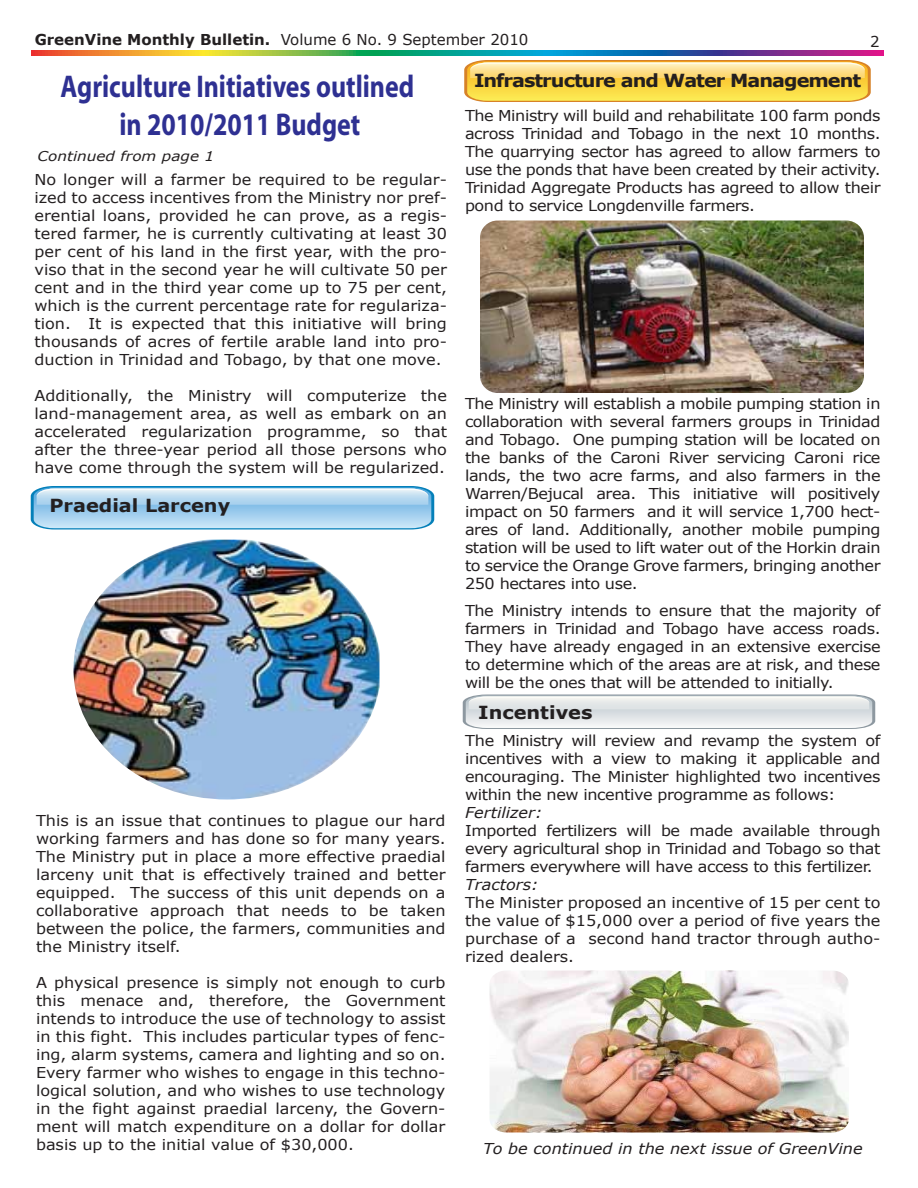
<style>
.page{position:relative;width:918px;height:1188px;background:#fff}
.page>*{position:absolute;margin:0;border:0;box-sizing:border-box;transform-origin:0 0}
.t1{font:700 31.5px/37.8px "Myriad";color:#2e3092;text-align:center;scale:.82 1}
.t2{font:700 18px "Verdana";letter-spacing:-.05em;color:#231f20;scale:1.07 1}
.t3{font:700 18px "Verdana";color:#231f20;scale:1.07 1}
.t4{font:15px/18px "Verdana";letter-spacing:-.025em;color:#231f20;text-align:justify;scale:1.07 1}
.t5{font:700 15px "Verdana";color:#231f20}
.t6{font:italic 15px "Verdana";color:#231f20;scale:1.07 1}
.t7{font:15px "Verdana";letter-spacing:-.025em;color:#231f20}
.t8{font:italic 13.5px "Verdana";color:#231f20;scale:1.13 1}
.s1{font-weight:400}
.s2{font-style:italic}
</style>
<div class="page">
<svg style="left:463px;top:694px;width:412px;height:35px"></svg>
<svg style="left:31px;top:486px;width:403px;height:43px;background:#a7d1ec"></svg>
<svg style="left:31px;top:51px;width:852px;height:4px;background:#6a8376"></svg>
<svg style="left:464px;top:60px;width:407px;height:42px;background:#f9d661"></svg>
<img style="left:480px;top:220px;width:384px;height:173px">
<img style="left:74px;top:540px;width:306px;height:259px">
<img style="left:490px;top:970px;width:359px;height:162px">
<p class="t5" style="left:35px;top:29px;width:495px">GreenVine Monthly Bulletin. <span class="s1">Volume 6 No. 9 September 2010</span></p>
<p class="t7" style="left:870px;top:31px;width:11px">2</p>
<p class="t1" style="left:61px;top:69px;width:433px">Agriculture Initiatives outlined in 2010/2011 Budget</p>
<p class="t8" style="left:38px;top:146px;width:158px">Continued from page 1</p>
<p class="t4" style="left:34px;top:171px;width:387px">No longer will a farmer be required to be regular&shy;ized to access incentives from the Ministry nor pref&shy;erential loans, provided he can prove, as a regis&shy;tered farmer, he is currently cultivating at least 30 per cent of his land in the first year, with the pro&shy;viso that in the second year he will cultivate 50 per cent and in the third year come up to 75 per cent, which is the current percentage rate for regulariza&shy;tion. It is expected that this initiative will bring thousands of acres of fertile arable land into pro&shy;duction in Trinidad and Tobago, by that one move.</p>
<p class="t4" style="left:34px;top:387px;width:387px">Additionally, the Ministry will computerize the land-management area, as well as embark on an accelerated regularization programme, so that after the three-year period all those persons who have come through the system will be regularized.</p>
<p class="t3" style="left:50px;top:492px;width:170px">Praedial Larceny</p>
<p class="t2" style="left:474px;top:68px;width:364px">Infrastructure and Water Management</p>
<p class="t4" style="left:465px;top:106px;width:390px">The Ministry will build and rehabilitate 100 farm ponds across Trinidad and Tobago in the next 10 months.<br>The quarrying sector has agreed to allow farmers to use the ponds that have been created by their activity.<br>Trinidad Aggregate Products has agreed to allow their pond to service Longdenville farmers.</p>
<p class="t4" style="left:465px;top:394px;width:390px">The Ministry will establish a mobile pumping station in collaboration with several farmers groups in Trinidad and Tobago. One pumping station will be located on the banks of the Caroni River servicing Caroni rice lands, the two acre farms, and also farmers in the Warren/Bejucal area. This initiative will positively impact on 50 farmers and it will service 1,700 hect&shy;ares of land. Additionally, another mobile pumping station will be used to lift water out of the Horkin drain to service the Orange Grove farmers, bringing another 250 hectares into use.</p>
<p class="t4" style="left:465px;top:601px;width:390px">The Ministry intends to ensure that the majority of farmers in Trinidad and Tobago have access roads.<br>They have already engaged in an extensive exercise to determine which of the areas are at risk, and these will be the ones that will be attended to initially.</p>
<p class="t3" style="left:478px;top:699px;width:108px">Incentives</p>
<p class="t4" style="left:465px;top:731px;width:390px;text-align:left">The Ministry will review and revamp the system of incentives with a view to making it applicable and encouraging. The Minister highlighted two incentives within the new incentive programme as follows:<br><span class="s2">Fertilizer:<br></span>Imported fertilizers will be made available through every agricultural shop in Trinidad and Tobago so that farmers everywhere will have access to this fertilizer.<br><span class="s2">Tractors:<br></span>The Minister proposed an incentive of 15 per cent to the value of $15,000 over a period of five years the purchase of a second hand tractor through autho&shy;rized dealers.</p>
<p class="t4" style="left:36px;top:811px;width:384px">This is an issue that continues to plague our hard working farmers and has done so for many years.<br>The Ministry put in place a more effective praedial larceny unit that is effectively trained and better equipped. The success of this unit depends on a collaborative approach that needs to be taken between the police, the farmers, communities and the Ministry itself.</p>
<p class="t4" style="left:36px;top:973px;width:384px">A physical presence is simply not enough to curb this menace and, therefore, the Government intends to introduce the use of technology to assist in this fight. This includes particular types of fenc&shy;ing, alarm systems, camera and lighting and so on.<br>Every farmer who wishes to engage in this techno&shy;logical solution, and who wishes to use technology in the fight against praedial larceny, the Govern&shy;ment will match expenditure on a dollar for dollar basis up to the initial value of $30,000.</p>
<p class="t6" style="left:483px;top:1138px;width:356px">To be continued in the next issue of GreenVine</p>
</div>
